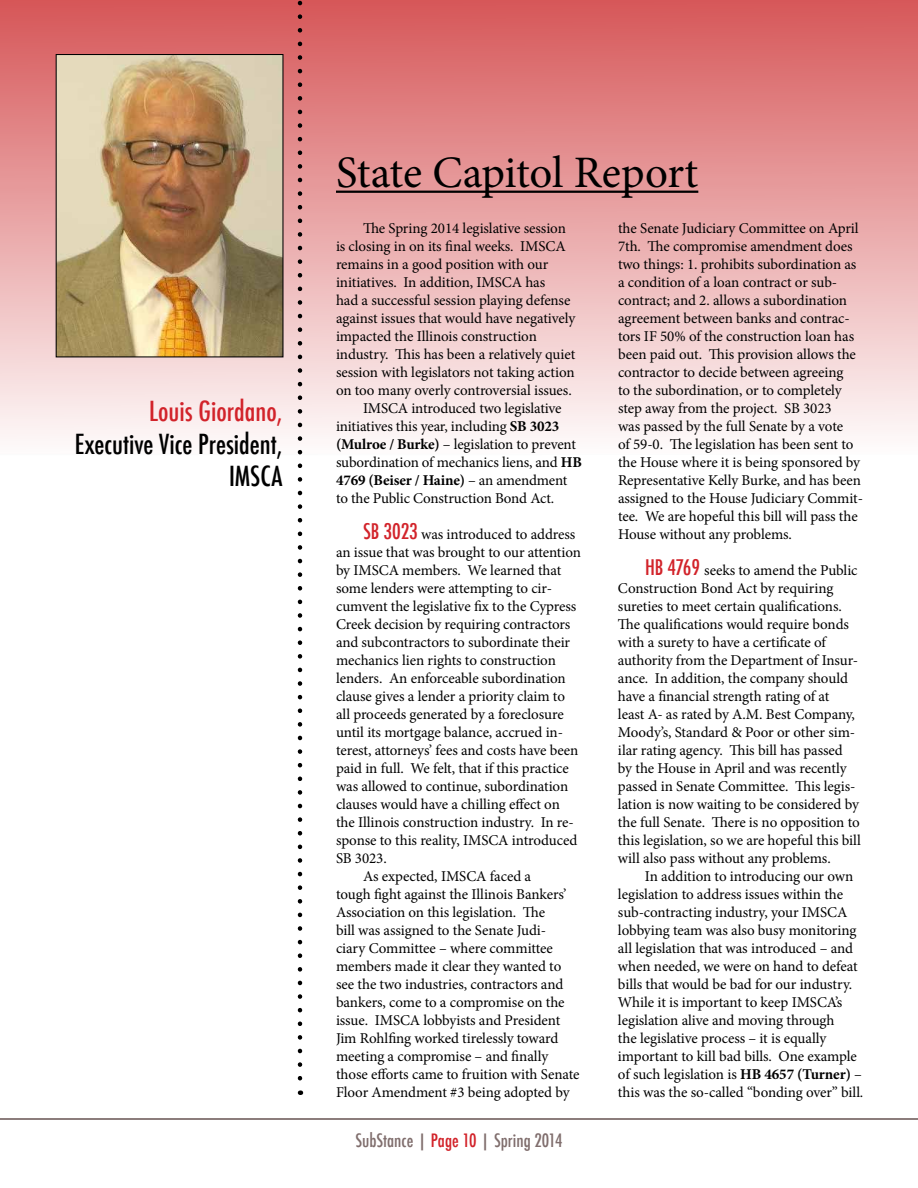
<style>
.page{position:relative;width:918px;height:1188px;background:#fff}
.page>*{position:absolute;margin:0;border:0;box-sizing:border-box;transform-origin:0 0}
.t1{font:45px "Minion Pro";letter-spacing:-.005em;color:#000}
.t2{font:500 condensed 27px/32.4px "Futura";color:#000;text-align:right}
.t3{font:500 condensed 27px "Futura";color:#d2232a}
.t4{font:500 condensed 18px "Futura";color:#806e6d}
.t5{font:15px/18px "Minion Pro";letter-spacing:-.005em;color:#000}
.t6{font:700 15px "Minion Pro";letter-spacing:-.01em;color:#000}
.s1{font-weight:700}
.s2{font-weight:400}
.s3{font-family:"Futura";font-weight:500;font-stretch:condensed;font-size:21px;color:#d2232a}
.s4{color:#d2232a}
</style>
<div class="page">
<hr style="left:0;top:1118px;width:918px;height:2px;background:#675352">
<svg style="left:0;top:0;width:918px;height:453px;background:#e9aaab"></svg>
<img style="left:58px;top:56px;width:223px;height:299px">
<div style="left:56px;top:54px;width:227px;height:303px;border:1px solid #000"></div>
<hr style="left:336px;top:191px;width:362px;height:2px;background:#000">
<svg style="left:298px;top:0;width:4px;height:1095px"></svg>
<h2 class="t3" style="left:149px;top:394px;width:135px">Louis Giordano,</h2>
<h2 class="t2" style="left:75px;top:428px;width:209px">Executive Vice President,<br>IMSCA</h2>
<h1 class="t1" style="left:336px;top:143px;width:364px">State Capitol Report</h1>
<p class="t5" style="left:363px;top:219px;width:204px">The Spring 2014 legislative session</p>
<p class="t5" style="left:336px;top:237px;width:231px">is closing in on its final weeks. IMSCA</p>
<p class="t5" style="left:336px;top:255px;width:214px">remains in a good position with our</p>
<p class="t5" style="left:336px;top:273px;width:211px">initiatives. In addition, IMSCA has</p>
<p class="t5" style="left:336px;top:291px;width:236px">had a successful session playing defense</p>
<p class="t5" style="left:336px;top:309px;width:241px">against issues that would have negatively</p>
<p class="t5" style="left:336px;top:327px;width:202px">impacted the Illinois construction</p>
<p class="t5" style="left:336px;top:345px;width:241px">industry. This has been a relatively quiet</p>
<p class="t5" style="left:336px;top:363px;width:240px">session with legislators not taking action</p>
<p class="t5" style="left:336px;top:381px;width:237px">on too many overly controversial issues.</p>
<p class="t5" style="left:363px;top:399px;width:200px">IMSCA introduced two legislative</p>
<p class="t5" style="left:336px;top:417px;width:225px">initiatives this year, including <span class="s1">SB 3023</span></p>
<p class="t5" style="left:336px;top:435px;width:241px"><span class="s1">(Mulroe / Burke)</span> – legislation to prevent</p>
<p class="t5" style="left:336px;top:453px;width:248px">subordination of mechanics liens, and <span class="s1">HB</span></p>
<p class="t6" style="left:336px;top:470px;width:233px">4769 (Beiser / Haine) <span class="s2">– an amendment</span></p>
<p class="t5" style="left:336px;top:489px;width:220px">to the Public Construction Bond Act.</p>
<p class="t5" style="left:363px;top:525px;width:214px"><span class="s3">SB 3023</span> was introduced to address</p>
<p class="t5" style="left:336px;top:543px;width:247px">an issue that was brought to our attention</p>
<p class="t5" style="left:336px;top:561px;width:227px">by IMSCA members. We learned that</p>
<p class="t5" style="left:336px;top:579px;width:218px">some lenders were attempting to cir-</p>
<p class="t5" style="left:336px;top:597px;width:242px">cumvent the legislative fix to the Cypress</p>
<p class="t5" style="left:336px;top:615px;width:236px">Creek decision by requiring contractors</p>
<p class="t5" style="left:336px;top:633px;width:236px">and subcontractors to subordinate their</p>
<p class="t5" style="left:336px;top:651px;width:221px">mechanics lien rights to construction</p>
<p class="t5" style="left:336px;top:669px;width:231px">lenders. An enforceable subordination</p>
<p class="t5" style="left:336px;top:687px;width:231px">clause gives a lender a priority claim to</p>
<p class="t5" style="left:336px;top:705px;width:229px">all proceeds generated by a foreclosure</p>
<p class="t5" style="left:336px;top:723px;width:229px">until its mortgage balance, accrued in-</p>
<p class="t5" style="left:336px;top:741px;width:244px">terest, attorneys’ fees and costs have been</p>
<p class="t5" style="left:336px;top:759px;width:234px">paid in full. We felt, that if this practice</p>
<p class="t5" style="left:336px;top:777px;width:234px">was allowed to continue, subordination</p>
<p class="t5" style="left:336px;top:795px;width:225px">clauses would have a chilling effect on</p>
<p class="t5" style="left:336px;top:813px;width:239px">the Illinois construction industry. In re-</p>
<p class="t5" style="left:336px;top:831px;width:243px">sponse to this reality, IMSCA introduced</p>
<p class="t5" style="left:336px;top:849px;width:52px">SB 3023.</p>
<p class="t5" style="left:363px;top:867px;width:170px">As expected, IMSCA faced a</p>
<p class="t5" style="left:336px;top:885px;width:232px">tough fight against the Illinois Bankers’</p>
<p class="t5" style="left:336px;top:903px;width:211px">Association on this legislation. The</p>
<p class="t5" style="left:336px;top:921px;width:212px">bill was assigned to the Senate Judi-</p>
<p class="t5" style="left:336px;top:939px;width:218px">ciary Committee – where committee</p>
<p class="t5" style="left:336px;top:957px;width:227px">members made it clear they wanted to</p>
<p class="t5" style="left:336px;top:975px;width:229px">see the two industries, contractors and</p>
<p class="t5" style="left:336px;top:993px;width:230px">bankers, come to a compromise on the</p>
<p class="t5" style="left:336px;top:1011px;width:226px">issue. IMSCA lobbyists and President</p>
<p class="t5" style="left:336px;top:1029px;width:224px">Jim Rohlfing worked tirelessly toward</p>
<p class="t5" style="left:336px;top:1047px;width:214px">meeting a compromise – and finally</p>
<p class="t5" style="left:336px;top:1065px;width:245px">those efforts came to fruition with Senate</p>
<p class="t5" style="left:336px;top:1083px;width:235px">Floor Amendment #3 being adopted by</p>
<p class="t5" style="left:618px;top:219px;width:247px">the Senate Judiciary Committee on April 7th. The compromise amendment does two things: 1. prohibits subordination as a condition of a loan contract or sub&shy;contract; and 2. allows a subordination agreement between banks and contrac&shy;tors IF 50% of the construction loan has been paid out. This provision allows the contractor to decide between agreeing<br>to the subordination, or to completely step away from the project. SB 3023<br>was passed by the full Senate by a vote<br>of 59-0. The legislation has been sent to the House where it is being sponsored by Representative Kelly Burke, and has been assigned to the House Judiciary Commit&shy;tee. We are hopeful this bill will pass the House without any problems.</p>
<p class="t5" style="left:618px;top:561px;width:244px;text-indent:27px"><span class="s3">HB 4769</span> seeks to amend the Public Construction Bond Act by requiring sureties to meet certain qualifications.<br>The qualifications would require bonds with a surety to have a certificate of authority from the Department of Insur&shy;ance. In addition, the company should have a financial strength rating of at<br>least A- as rated by A.M. Best Company, Moody’s, Standard &amp; Poor or other sim&shy;ilar rating agency. This bill has passed by the House in April and was recently passed in Senate Committee. This legis&shy;lation is now waiting to be considered by the full Senate. There is no opposition to this legislation, so we are hopeful this bill will also pass without any problems.</p>
<p class="t5" style="left:618px;top:867px;width:247px;text-indent:27px">In addition to introducing our own legislation to address issues within the sub-contracting industry, your IMSCA lobbying team was also busy monitoring all legislation that was introduced – and when needed, we were on hand to defeat bills that would be bad for our industry.<br>While it is important to keep IMSCA’s legislation alive and moving through<br>the legislative process – it is equally important to kill bad bills. One example of such legislation is <span class="s1">HB 4657 (Turner)</span> – this was the so-called “bonding over” bill.</p>
<p class="t4" style="left:355px;top:1129px;width:209px">SubStance | <span class="s4">Page 10</span> | Spring 2014</p>
</div>
